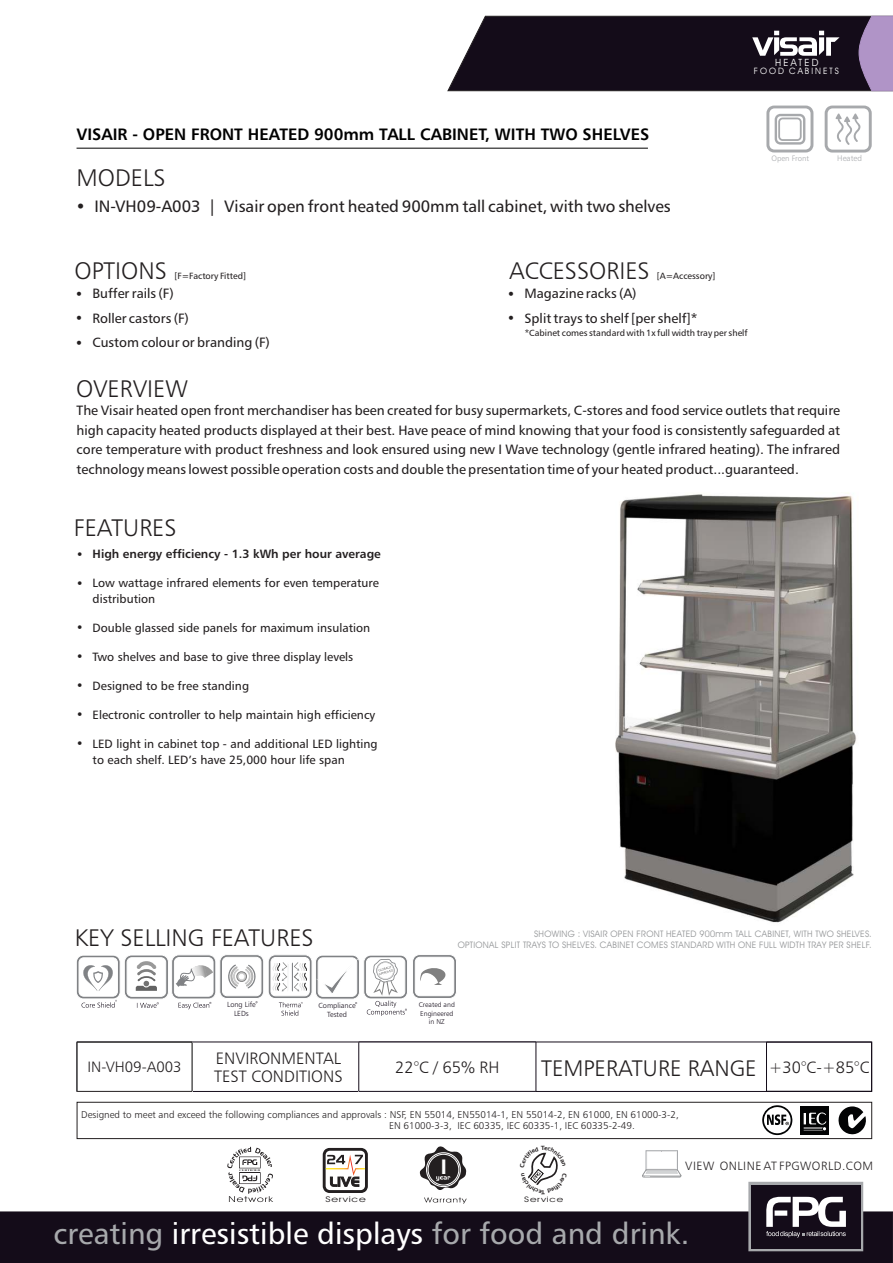
<style>
.page{position:relative;width:893px;height:1263px;background:#fff}
.page>*{position:absolute;margin:0;border:0;box-sizing:border-box;transform-origin:0 0}
.t1{font:30px "Humanist 777 BT Roman B";color:#a7a9ac}
.t2{font:24px "Humanist 777 BT Light B";color:#231f20}
.t3{font:22.5px "Humanist 777 BT Light B";color:#231f20}
.t4{font:700 21.75px "Handel Got D";color:#fff}
.t5{font:16.5px "Humanist 777 BT Roman B";color:#231f20}
.t6{font:16.5px "Humanist 777 BT Bold B";color:#000}
.t7{font:16.5px/17.9px "Humanist 777 BT Light B";color:#231f20}
.t8{font:15px "Humanist 777 BT Light B";color:#231f20}
.t9{font:13.5px/24.5px "Humanist 777 BT Roman B";color:#231f20}
.t10{font:12px/15.9px "Humanist 777 BT Roman B";color:#231f20}
.t11{font:12px "Humanist 777 BT Bold B";color:#231f20}
.t12{font:12px "Humanist 777 BT Light B";letter-spacing:.04em;color:#231f20}
.t13{font:11.55px/24.5px "Symbol";color:#231f20;text-align:justify}
.t14{font:10.2px "Symbol";color:#231f20}
.t15{font:10.05px "Avant Garde IT Cby BT";letter-spacing:.225em;color:#fff}
.t16{font:9.9px/11.9px "Humanist 777 BT Light B";color:#231f20}
.t17{font:9px/10.8px "Avant Garde IT Cby BT";letter-spacing:.03em;color:#949698;text-align:right}
.t18{font:9px "Humanist 777 BT Roman B";color:#231f20}
.t19{font:8.85px "Avant Garde IT Cby BT";letter-spacing:.225em;color:#fff}
.t20{font:8.1px "Humanist 777 BT Light B";color:#a7a9ac}
.t21{font:7.95px "Avant Garde IT Cby BT";letter-spacing:.07em;color:#231f20;scale:1.4 1}
.t22{font:7.8px "Humanist 777 BT Light B";color:#a7a9ac}
.t23{font:7.65px "Avant Garde IT Cby BT";letter-spacing:.07em;color:#231f20;scale:1.4 1}
.t24{font:7.5px/8.9px "Humanist 777 BT Light B";color:#140c19;text-align:center}
.t25{font:7.35px/8.9px "Humanist 777 BT Light B";color:#140c19;text-align:center}
.t26{font:7.05px/8.4px "Humanist 777 BT Light B";color:#140c19;text-align:center}
.s1{color:#fff}
</style>
<div class="page">
<img style="left:615px;top:494px;width:242px;height:429px">
<hr style="left:766px;top:1042px;width:1px;height:49px;background:#140c19">
<hr style="left:871px;top:1042px;width:1px;height:49px;background:#140c19">
<hr style="left:766px;top:1091px;width:105px;height:1px;background:#140c19">
<hr style="left:766px;top:1042px;width:105px;height:1px;background:#140c19">
<svg style="left:825px;top:106px;width:47px;height:47px"></svg>
<div style="left:0;top:1211px;width:893px;height:52px;background:#140c19"></div>
<svg style="left:227px;top:1147px;width:46px;height:55px"></svg>
<svg style="left:322px;top:1147px;width:46px;height:46px"></svg>
<svg style="left:424px;top:1197px;width:43px;height:7px"></svg>
<svg style="left:420px;top:1146px;width:46px;height:44px"></svg>
<div style="left:426px;top:1152px;width:35px;height:35px;border:1px solid #fff;border-radius:50%"></div>
<div style="left:428px;top:1154px;width:31px;height:31px;border:1px solid #fff;border-radius:50%"></div>
<svg style="left:748px;top:1182px;width:115px;height:69px;background:#4c4650"></svg>
<div style="left:646px;top:1150px;width:32px;height:20px;border:1px solid #a7a9ac"></div>
<svg style="left:766px;top:106px;width:47px;height:46px"></svg>
<hr style="left:77px;top:148px;width:571px;height:1px;background:#000">
<svg style="left:642px;top:1151px;width:39px;height:27px"></svg>
<svg style="left:76px;top:955px;width:380px;height:61px"></svg>
<svg style="left:447px;top:15px;width:446px;height:77px;background:#332b39"></svg>
<svg style="left:77px;top:1102px;width:795px;height:37px"></svg>
<hr style="left:77px;top:1042px;width:1px;height:49px;background:#000">
<hr style="left:192px;top:1042px;width:1px;height:49px;background:#000">
<hr style="left:77px;top:1091px;width:115px;height:1px;background:#231f20">
<hr style="left:77px;top:1042px;width:115px;height:1px;background:#000">
<hr style="left:358px;top:1042px;width:1px;height:49px;background:#140c19">
<hr style="left:536px;top:1042px;width:1px;height:49px;background:#140c19">
<hr style="left:359px;top:1091px;width:177px;height:1px;background:#140c19">
<hr style="left:359px;top:1042px;width:177px;height:1px;background:#140c19">
<svg style="left:528px;top:1152px;width:30px;height:33px"></svg>
<p class="t6" style="left:77px;top:128px;width:574px">VISAIR - OPEN FRONT HEATED 900mm TALL CABINET, WITH TWO SHELVES</p>
<h2 class="t2" style="left:77px;top:168px;width:90px">MODELS</h2>
<p class="t5" style="left:77px;top:199px;width:595px">• IN-VH09-A003 | Visair open front heated 900mm tall cabinet, with two shelves</p>
<h2 class="t2" style="left:75px;top:261px;width:94px">OPTIONS</h2>
<p class="t18" style="left:175px;top:273px;width:73px">[F=Factory Fitted]</p>
<h2 class="t2" style="left:509px;top:261px;width:142px">ACCESSORIES</h2>
<p class="t18" style="left:657px;top:273px;width:60px">[A=Accessory]</p>
<p class="t15" style="left:775px;top:59px;width:45px">HEATED</p>
<p class="t19" style="left:754px;top:67px;width:87px">FOOD CABINETS</p>
<p class="t22" style="left:771px;top:155px;width:39px">Open Front</p>
<p class="t20" style="left:837px;top:155px;width:26px">Heated</p>
<p class="t13" style="left:77px;top:282px;width:7px">• • •</p>
<p class="t9" style="left:92px;top:283px;width:179px">Buffer rails (F)<br>Roller castors (F)<br>Custom colour or branding (F)</p>
<p class="t9" style="left:524px;top:283px;width:175px">Magazine racks (A)<br>Split trays to shelf [per shelf]*</p>
<p class="t18" style="left:525px;top:329px;width:225px">*Cabinet comes standard with 1x full width tray per shelf</p>
<h2 class="t2" style="left:76px;top:378px;width:113px">OVERVIEW</h2>
<p class="t9" style="left:77px;top:402px;width:765px;line-height:19.5px;text-align:justify">The Visair heated open front merchandiser has been created for busy supermarkets, C-stores and food service outlets that require high capacity heated products displayed at their best. Have peace of mind knowing that your food is consistently safeguarded at core temperature with product freshness and look ensured using new I Wave technology (gentle infrared heating). The infrared technology means lowest possible operation costs and double the presentation time of your heated product...guaranteed.</p>
<h2 class="t2" style="left:74px;top:518px;width:104px">FEATURES</h2>
<p class="t11" style="left:77px;top:549px;width:305px">• High energy efficiency - 1.3 kWh per hour average</p>
<p class="t10" style="left:93px;top:576px;width:288px;text-indent:-15px">• Low wattage infrared elements for even temperature distribution</p>
<p class="t10" style="left:77px;top:621px;width:294px">• Double glassed side panels for maximum insulation</p>
<p class="t14" style="left:77px;top:652px;width:6px">•</p>
<p class="t14" style="left:77px;top:681px;width:6px">•</p>
<p class="t10" style="left:77px;top:708px;width:299px">• Electronic controller to help maintain high efficiency</p>
<p class="t14" style="left:77px;top:739px;width:6px">•</p>
<p class="t10" style="left:93px;top:650px;width:262px">Two shelves and base to give three display levels</p>
<p class="t10" style="left:93px;top:679px;width:158px">Designed to be free standing</p>
<p class="t10" style="left:93px;top:737px;width:287px">LED light in cabinet top - and additional LED lighting to each shelf. LED’s have 25,000 hour life span</p>
<h2 class="t2" style="left:75px;top:928px;width:240px">KEY SELLING FEATURES</h2>
<p class="t17" style="left:458px;top:929px;width:416px">SHOWING : VISAIR OPEN FRONT HEATED 900mm TALL CABINET, WITH TWO SHELVES.<br>OPTIONAL SPLIT TRAYS TO SHELVES. CABINET COMES STANDARD WITH ONE FULL WIDTH TRAY PER SHELF.</p>
<p class="t8" style="left:88px;top:1061px;width:96px">IN-VH09-A003</p>
<p class="t25" style="left:227px;top:1001px;width:30px">Long Life<br>LEDs</p>
<p class="t26" style="left:419px;top:1001px;width:38px">Created and<br>Engineered in NZ</p>
<p class="t24" style="left:319px;top:1001px;width:39px">Compliance<br>Tested</p>
<p class="t7" style="left:214px;top:1051px;width:130px">ENVIRONMENTAL<br>TEST CONDITIONS</p>
<p class="t7" style="left:395px;top:1059px;width:106px">22°C / 65% RH</p>
<h3 class="t3" style="left:541px;top:1059px;width:217px">TEMPERATURE RANGE</h3>
<p class="t16" style="left:389px;top:1109px;width:291px;text-indent:-308px">Designed to meet and exceed the following compliances and approvals : NSF, EN 55014, EN55014-1, EN 55014-2, EN 61000, EN 61000-3-2,<br>EN 61000-3-3, IEC 60335, IEC 60335-1, IEC 60335-2-49.</p>
<p class="t7" style="left:769px;top:1059px;width:102px">+30°C-+85°C</p>
<p class="t21" style="left:325px;top:1196px;width:30px">Service</p>
<h3 class="t4" style="left:441px;top:1156px;width:8px">1</h3>
<p class="t23" style="left:524px;top:1196px;width:29px">Service</p>
<p class="t12" style="left:685px;top:1161px;width:189px">VIEW ONLINE AT FPGWORLD.COM</p>
<h1 class="t1" style="left:53px;top:1221px;width:637px">creating <span class="s1">irresistible displays</span> for food and drink.</h1>
</div>
